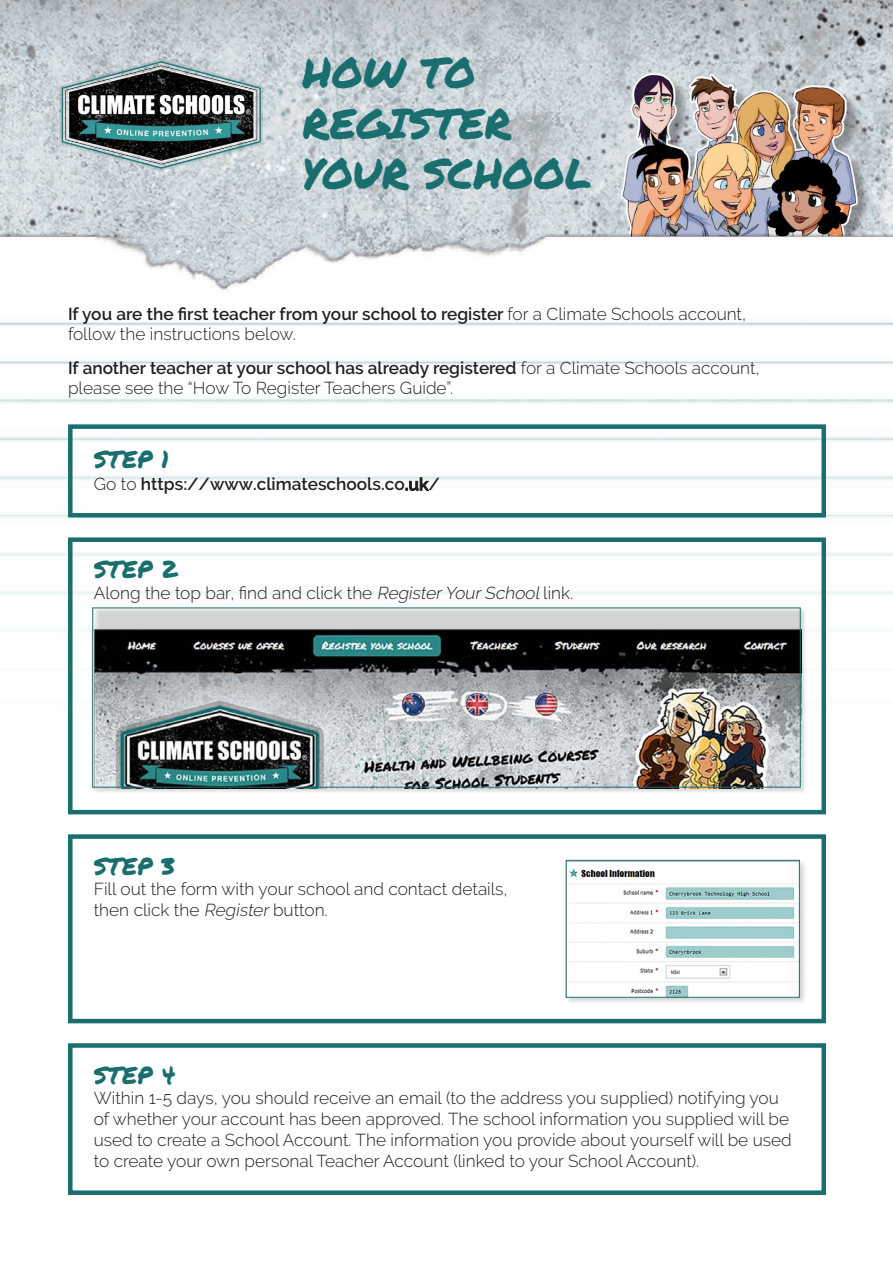
<style>
.page{position:relative;width:893px;height:1263px;background:#fff}
.page>*{position:absolute;margin:0;border:0;box-sizing:border-box;transform-origin:0 0}
.t1{font:42px/50.4px "Permanent Marker";color:#1a6e6e}
.Bullet_Point{font:24px "Permanent Marker";color:#1a6e6e}
.Bullet_Point-2{font:300 17.25px/20.7px "Raleway";color:#231f20}
.Bullet_Point-3{font:600 17.25px "Raleway";color:#231f20}
.s1{font-weight:600}
.s2{font-weight:300}
.s3{font-style:italic}
</style>
<div class="page">
<img style="left:0;top:0;width:893px;height:156px">
<img style="left:580px;top:32px;width:313px;height:124px">
<img style="left:0;top:156px;width:893px;height:868px">
<div style="left:68px;top:424px;width:758px;height:93px;border:4px solid #1a6e6e"></div>
<div style="left:68px;top:1043px;width:758px;height:152px;border:4px solid #1a6e6e"></div>
<div style="left:68px;top:537px;width:758px;height:277px;border:4px solid #1a6e6e"></div>
<div style="left:91px;top:606px;width:716px;height:188px;background:#231f20;opacity:.2"></div>
<img style="left:91px;top:629px;width:711px;height:159px">
<div style="left:92px;top:607px;width:709px;height:180px;border:1px solid #1a6e6e"></div>
<div style="left:68px;top:834px;width:758px;height:189px;border:4px solid #1a6e6e"></div>
<div style="left:564px;top:858px;width:243px;height:147px;background:#231f20;opacity:.2"></div>
<img style="left:568px;top:862px;width:230px;height:133px">
<div style="left:566px;top:860px;width:234px;height:137px;border:1px solid #1a6e6e"></div>
<img style="left:55px;top:54px;width:212px;height:122px">
<p class="t1" style="left:303px;top:46px;width:210px">HOW TO<br>REGISTER</p>
<p class="t1" style="left:303px;top:147px;width:291px">YOUR SCHOOL</p>
<p class="Bullet_Point-2" style="left:68px;top:303px;width:680px"><span class="s1">If you are the first teacher from your school to register</span> for a Climate Schools account, follow the instructions below.</p>
<p class="Bullet_Point-2" style="left:68px;top:357px;width:693px"><span class="s1">If another teacher at your school has already registered</span> for a Climate Schools account, please see the “How To Register Teachers Guide”.</p>
<p class="Bullet_Point" style="left:94px;top:441px;width:77px">STEP 1</p>
<p class="Bullet_Point-3" style="left:94px;top:474px;width:348px"><span class="s2">Go to</span> https://www.climateschools.co.uk/</p>
<p class="Bullet_Point" style="left:94px;top:551px;width:85px">STEP 2</p>
<p class="Bullet_Point-2" style="left:94px;top:582px;width:481px">Along the top bar, find and click the <span class="s3">RegisterYourSchool</span>link.</p>
<p class="Bullet_Point" style="left:94px;top:848px;width:83px">STEP 3</p>
<p class="Bullet_Point-2" style="left:94px;top:879px;width:415px">Fill out the form with your school and contact details, then click the <span class="s3">Register</span>button.</p>
<p class="Bullet_Point" style="left:94px;top:1057px;width:83px">STEP 4</p>
<p class="Bullet_Point-2" style="left:94px;top:1088px;width:700px">Within 1-5 days, you should receive an email (to the address you supplied) notifying you of whether your account has been approved. The school information you supplied will be used to create a School Account. The information you provide about yourself will be used to create your own personal Teacher Account (linked to your School Account).</p>
</div>
